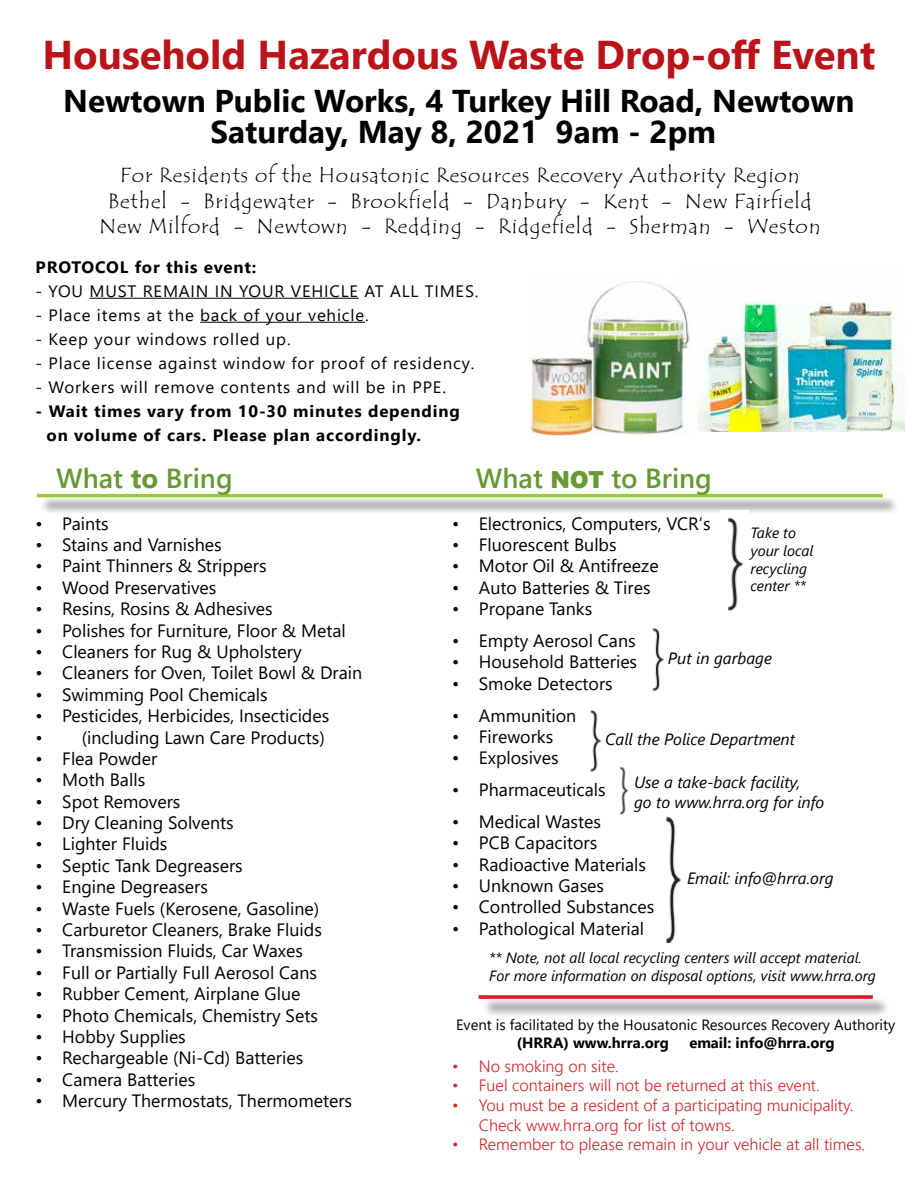
<style>
.page{position:relative;width:918px;height:1188px;background:#fff}
.page>*{position:absolute;margin:0;border:0;box-sizing:border-box;transform-origin:0 0}
.t1{font:700 40.2px "Segoe UI";color:#ba141a}
.t2{font:700 31.5px/31.5px "Segoe UI";color:#000;text-align:center}
.t3{font:600 27.6px "Segoe UI";color:#693}
.t4{font:21px/25.2px "Tempus Sans ITC";letter-spacing:.04em;color:#000;text-align:center}
.t5{font:17.85px "Segoe UI";color:#000}
.t6{font:16.5px "Segoe UI";letter-spacing:.05em;color:#000}
.t7{font:700 16.5px/24px "Segoe UI";letter-spacing:.05em;color:#000}
.t8{font:300 16.35px/19.6px "Segoe UI";color:#d2232a}
.t9{font:italic 16.35px/19.6px "Segoe UI";color:#000}
.t10{font:italic 14.85px/17.9px "Segoe UI";color:#000}
.t11{font:14.85px "Segoe UI";color:#000}
.t12{font:700 14.85px "Segoe UI";color:#000}
.s1{font-weight:700}
.s2{font-family:"Segoe UI Black";font-weight:400;font-size:24px}
</style>
<div class="page">
<img style="left:697px;top:301px;width:207px;height:130px">
<img style="left:530px;top:281px;width:160px;height:154px">
<div style="left:39px;top:496px;width:861px;height:18px;background:#000;opacity:.75"></div>
<hr style="left:37px;top:494px;width:846px;height:3px;background:#9c3">
<div style="left:481px;top:997px;width:410px;height:20px;background:#000;opacity:.75"></div>
<svg style="left:479px;top:995px;width:394px;height:4px"></svg>
<img style="left:720px;top:510px;width:28px;height:100px">
<img style="left:652px;top:628px;width:12px;height:64px">
<img style="left:590px;top:710px;width:12px;height:62px">
<img style="left:620px;top:768px;width:9px;height:47px">
<img style="left:666px;top:816px;width:15px;height:127px">
<hr style="left:89px;top:298px;width:270px;height:1px;background:#000">
<hr style="left:200px;top:322px;width:165px;height:1px;background:#000">
<h1 class="t1" style="left:42px;top:17px;width:835px">Household Hazardous Waste Drop-off Event</h1>
<h2 class="t2" style="left:63px;top:83px;width:793px">Newtown Public Works, 4 Turkey Hill Road, Newtown<br>Saturday, May 8, 2021 9am - 2pm</h2>
<p class="t4" style="left:99px;top:163px;width:723px">For Residents of the Housatonic Resources Recovery Authority Region<br>Bethel - Bridgewater - Brookfield - Danbury - Kent - New Fairfield<br>New Milford - Newtown - Redding - Ridgefield - Sherman - Weston</p>
<p class="t7" style="left:36px;top:254px;width:222px">PROTOCOL for this event:</p>
<p class="t6" style="left:36px;top:275px;width:444px">- YOU MUST REMAIN IN YOUR VEHICLE AT ALL TIMES.</p>
<p class="t6" style="left:36px;top:299px;width:335px">- Place items at the back of your vehicle.</p>
<p class="t6" style="left:36px;top:323px;width:257px">- Keep your windows rolled up.</p>
<p class="t6" style="left:36px;top:347px;width:440px">- Place license against window for proof of residency.</p>
<p class="t6" style="left:36px;top:371px;width:412px">- Workers will remove contents and will be in PPE.</p>
<p class="t7" style="left:47px;top:398px;width:415px;text-indent:-11px">- Wait times vary from 10-30 minutes depending on volume of cars. Please plan accordingly.</p>
<h3 class="t3" style="left:56px;top:452px;width:178px">What <span class="s1">to</span> Bring</h3>
<h3 class="t3" style="left:476px;top:452px;width:237px">What <span class="s2">NOT</span> to Bring</h3>
<p class="t5" style="left:36px;top:507px;width:75px">• Paints</p>
<p class="t5" style="left:36px;top:528px;width:188px">• Stains and Varnishes</p>
<p class="t5" style="left:36px;top:549px;width:232px">• Paint Thinners &amp; Strippers</p>
<p class="t5" style="left:36px;top:571px;width:182px">• Wood Preservatives</p>
<p class="t5" style="left:36px;top:592px;width:239px">• Resins, Rosins &amp; Adhesives</p>
<p class="t5" style="left:36px;top:613px;width:312px">• Polishes for Furniture, Floor &amp; Metal</p>
<p class="t5" style="left:36px;top:635px;width:268px">• Cleaners for Rug &amp; Upholstery</p>
<p class="t5" style="left:36px;top:656px;width:328px">• Cleaners for Oven, Toilet Bowl &amp; Drain</p>
<p class="t5" style="left:36px;top:678px;width:234px">• Swimming Pool Chemicals</p>
<p class="t5" style="left:36px;top:699px;width:295px">• Pesticides, Herbicides, Insecticides</p>
<p class="t5" style="left:36px;top:720px;width:291px">• (including Lawn Care Products)</p>
<p class="t5" style="left:36px;top:742px;width:123px">• Flea Powder</p>
<p class="t5" style="left:36px;top:763px;width:111px">• Moth Balls</p>
<p class="t5" style="left:36px;top:785px;width:146px">• Spot Removers</p>
<p class="t5" style="left:36px;top:806px;width:200px">• Dry Cleaning Solvents</p>
<p class="t5" style="left:36px;top:827px;width:133px">• Lighter Fluids</p>
<p class="t5" style="left:36px;top:849px;width:209px">• Septic Tank Degreasers</p>
<p class="t5" style="left:36px;top:870px;width:174px">• Engine Degreasers</p>
<p class="t5" style="left:36px;top:891px;width:285px">• Waste Fuels (Kerosene, Gasoline)</p>
<p class="t5" style="left:36px;top:913px;width:288px">• Carburetor Cleaners, Brake Fluids</p>
<p class="t5" style="left:36px;top:934px;width:269px">• Transmission Fluids, Car Waxes</p>
<p class="t5" style="left:36px;top:956px;width:283px">• Full or Partially Full Aerosol Cans</p>
<p class="t5" style="left:36px;top:977px;width:266px">• Rubber Cement, Airplane Glue</p>
<p class="t5" style="left:36px;top:998px;width:284px">• Photo Chemicals, Chemistry Sets</p>
<p class="t5" style="left:36px;top:1020px;width:152px">• Hobby Supplies</p>
<p class="t5" style="left:36px;top:1041px;width:269px">• Rechargeable (Ni-Cd) Batteries</p>
<p class="t5" style="left:36px;top:1063px;width:161px">• Camera Batteries</p>
<p class="t5" style="left:36px;top:1084px;width:318px">• Mercury Thermostats, Thermometers</p>
<p class="t5" style="left:452px;top:507px;width:260px">• Electronics, Computers, VCR’s</p>
<p class="t5" style="left:452px;top:528px;width:166px">• Fluorescent Bulbs</p>
<p class="t5" style="left:452px;top:549px;width:208px">• Motor Oil &amp; Antifreeze</p>
<p class="t5" style="left:452px;top:571px;width:200px">• Auto Batteries &amp; Tires</p>
<p class="t5" style="left:452px;top:592px;width:142px">• Propane Tanks</p>
<p class="t5" style="left:452px;top:624px;width:185px">• Empty Aerosol Cans</p>
<p class="t5" style="left:452px;top:645px;width:187px">• Household Batteries</p>
<p class="t5" style="left:452px;top:667px;width:162px">• Smoke Detectors</p>
<p class="t5" style="left:452px;top:698px;width:126px">• Ammunition</p>
<p class="t5" style="left:452px;top:720px;width:103px">• Fireworks</p>
<p class="t5" style="left:452px;top:741px;width:108px">• Explosives</p>
<p class="t5" style="left:452px;top:773px;width:155px">• Pharmaceuticals</p>
<p class="t5" style="left:452px;top:805px;width:150px">• Medical Wastes</p>
<p class="t5" style="left:452px;top:826px;width:147px">• PCB Capacitors</p>
<p class="t5" style="left:452px;top:847px;width:195px">• Radioactive Materials</p>
<p class="t5" style="left:452px;top:869px;width:154px">• Unknown Gases</p>
<p class="t5" style="left:452px;top:890px;width:204px">• Controlled Substances</p>
<p class="t5" style="left:452px;top:912px;width:194px">• Pathological Material</p>
<p class="t10" style="left:750px;top:521px;width:65px">Take to your local recycling center **</p>
<p class="t9" style="left:668px;top:646px;width:106px">Put in garbage</p>
<p class="t9" style="left:605px;top:727px;width:192px">Call the Police Department</p>
<p class="t9" style="left:634px;top:770px;width:192px">Use a take-back facility,<br>go to www.hrra.org for info</p>
<p class="t9" style="left:687px;top:865px;width:148px">Email: info@hrra.org</p>
<p class="t10" style="left:489px;top:947px;width:388px">** Note, not all local recycling centers will accept material.<br>For more information on disposal options, visit www.hrra.org</p>
<p class="t11" style="left:456px;top:1011px;width:441px">Event is facilitated by the Housatonic Resources Recovery Authority</p>
<p class="t12" style="left:517px;top:1029px;width:154px">(HRRA) www.hrra.org</p>
<p class="t12" style="left:689px;top:1029px;width:147px">email: info@hrra.org</p>
<p class="t8" style="left:452px;top:1055px;width:168px">• No smoking on site.</p>
<p class="t8" style="left:452px;top:1074px;width:369px">• Fuel containers will not be returned at this event.</p>
<p class="t8" style="left:479px;top:1094px;width:376px;text-indent:-27px">• You must be a resident of a participating municipality.<br>Check www.hrra.org for list of towns.</p>
<p class="t8" style="left:452px;top:1133px;width:415px">• Remember to please remain in your vehicle at all times.</p>
</div>
